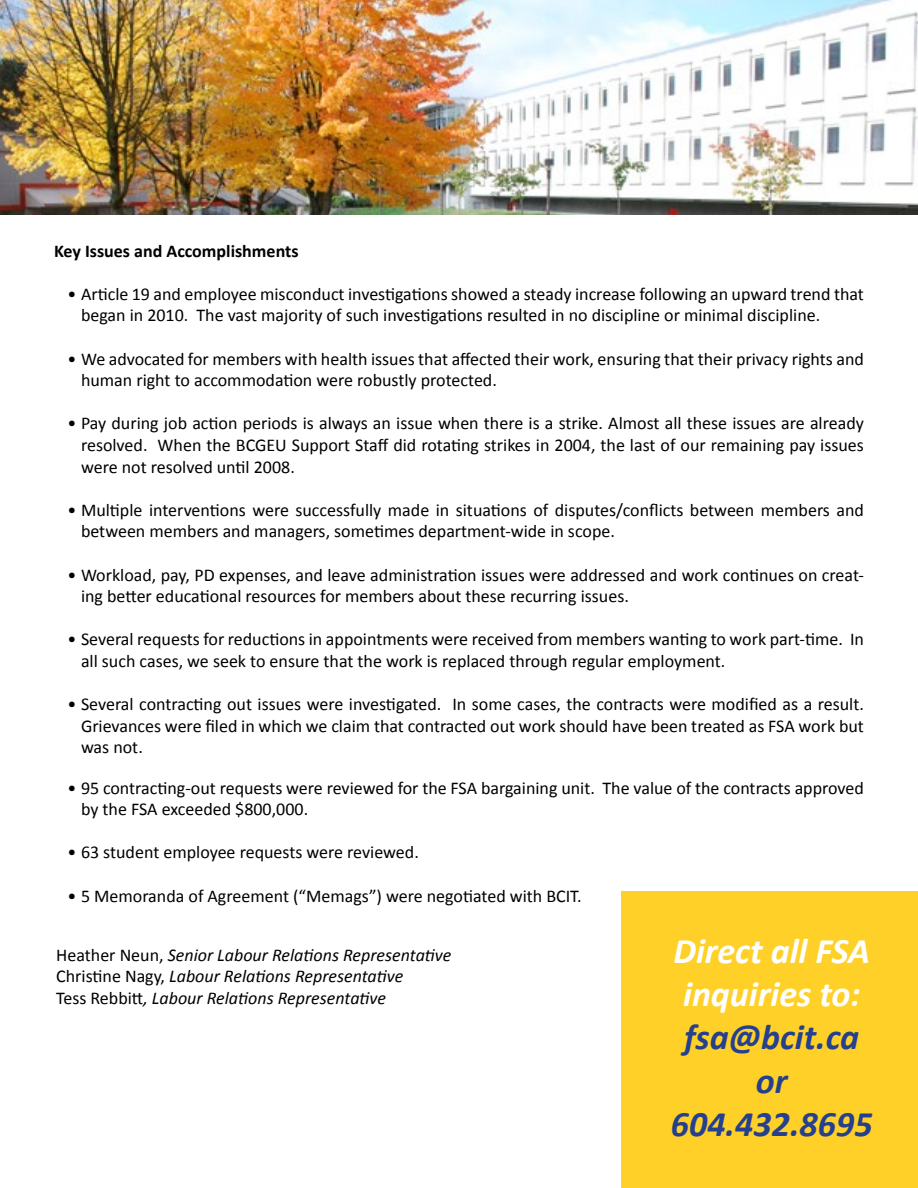
<style>
.page{position:relative;width:918px;height:1188px;background:#fff}
.page>*{position:absolute;margin:0;border:0;box-sizing:border-box;transform-origin:0 0}
.t1{font:italic 700 36px/43.2px "Calibri";color:#25408f;text-align:center}
.t2{font:italic 700 36px/43.2px "Calibri";color:#fff}
.t3{font:18px/21.6px "Calibri";color:#000}
.t4{font:italic 18px/21.6px "Calibri";color:#000}
.t5{font:700 18px "Calibri";color:#000}
.s1{font-style:normal}
</style>
<div class="page">
<img style="left:0;top:0;width:918px;height:214px">
<div style="left:621px;top:891px;width:297px;height:297px;background:#ffd128"></div>
<p class="t5" style="left:54px;top:239px;width:246px">Key Issues and Accomplishments</p>
<p class="t3" style="left:81px;top:283px;width:784px;text-indent:-14px">• Article 19 and employee misconduct investigations showed a steady increase following an upward trend that began in 2010. The vast majority of such investigations resulted in no discipline or minimal discipline.</p>
<p class="t3" style="left:81px;top:348px;width:784px;text-indent:-14px">• We advocated for members with health issues that affected their work, ensuring that their privacy rights and human right to accommodation were robustly protected.</p>
<p class="t3" style="left:81px;top:413px;width:785px;text-align:justify;text-indent:-14px">• Pay during job action periods is always an issue when there is a strike. Almost all these issues are already resolved. When the BCGEU Support Staff did rotating strikes in 2004, the last of our remaining pay issues were not resolved until 2008.</p>
<p class="t3" style="left:81px;top:499px;width:784px;text-indent:-14px">• Multiple interventions were successfully made in situations of disputes/conflicts between members and between members and managers, sometimes department-wide in scope.</p>
<p class="t3" style="left:81px;top:564px;width:784px;text-indent:-14px">• Workload, pay, PD expenses, and leave administration issues were addressed and work continues on creat&shy;ing better educational resources for members about these recurring issues.</p>
<p class="t3" style="left:81px;top:629px;width:784px;text-indent:-14px">• Several requests for reductions in appointments were received from members wanting to work part-time. In all such cases, we seek to ensure that the work is replaced through regular employment.</p>
<p class="t3" style="left:81px;top:693px;width:784px;text-align:justify;text-indent:-14px">• Several contracting out issues were investigated. In some cases, the contracts were modified as a result.<br>Grievances were filed in which we claim that contracted out work should have been treated as FSA work but was not.</p>
<p class="t3" style="left:81px;top:777px;width:785px;text-indent:-14px">• 95 contracting-out requests were reviewed for the FSA bargaining unit. The value of the contracts approved by the FSA exceeded $800,000.</p>
<p class="t3" style="left:68px;top:842px;width:353px">• 63 student employee requests were reviewed.</p>
<p class="t3" style="left:68px;top:885px;width:516px">• 5 Memoranda of Agreement (“Memags”) were negotiated with BCIT.</p>
<p class="t4" style="left:56px;top:943px;width:397px"><span class="s1">Heather Neun,</span> Senior Labour Relations Representative<br><span class="s1">Christine Nagy,</span> Labour Relations Representative<br><span class="s1">Tess Rebbitt</span>, Labour Relations Representative</p>
<h1 class="t2" style="left:673px;top:930px;width:198px">Direct all FSA inquiries to:</h1>
<h1 class="t1" style="left:671px;top:1016px;width:203px">fsa@bcit.ca or<br>604.432.8695</h1>
</div>
